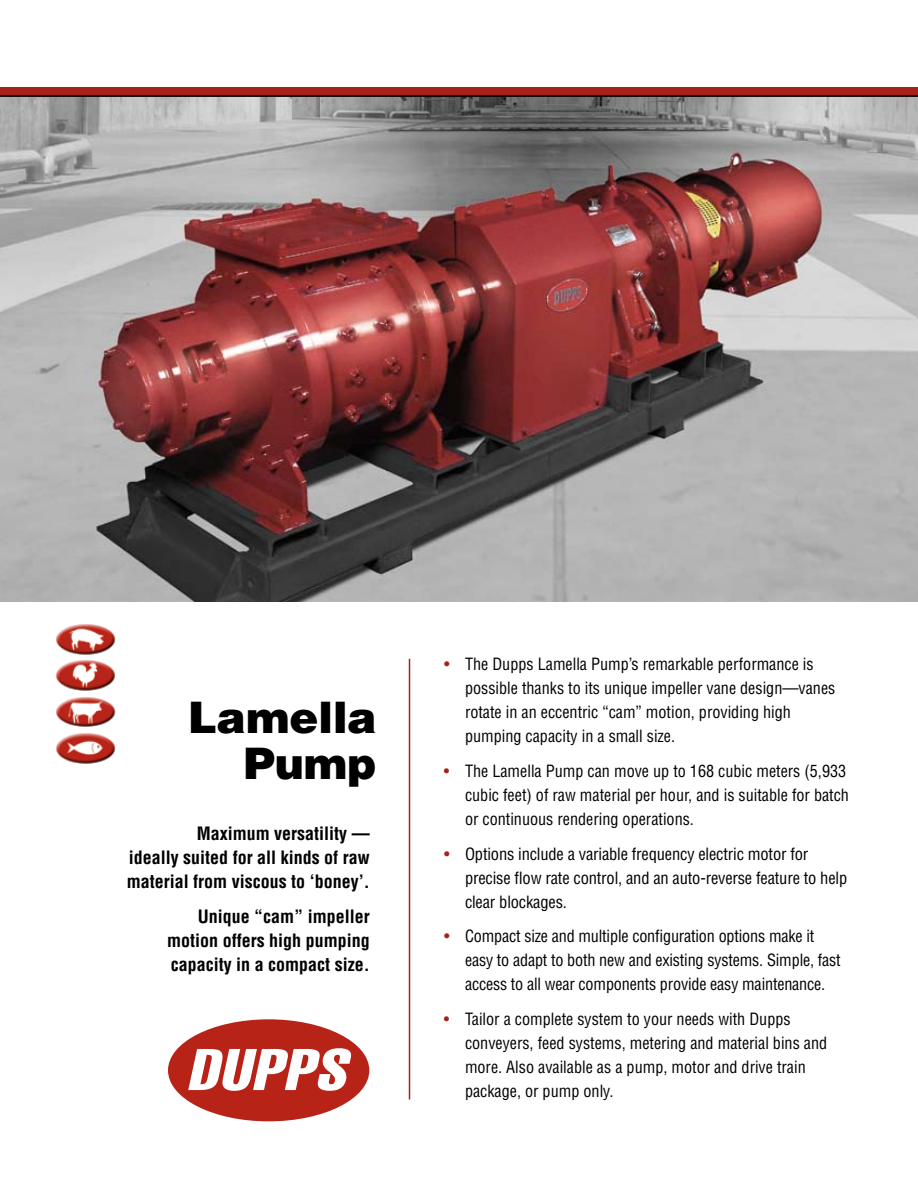
<style>
.page{position:relative;width:918px;height:1188px;background:#fff}
.page>*{position:absolute;margin:0;border:0;box-sizing:border-box;transform-origin:0 0}
.t1{font:900 43.5px/46.5px "Helvetica";color:#000;text-align:right}
.t2{font:700 condensed 18px/24px "Helvetica";color:#000;text-align:justify}
.t3{font:condensed 16.5px/24px "Helvetica";color:#000}
.s1{color:#a72118}
</style>
<div class="page">
<img style="left:0;top:97px;width:918px;height:504px">
<hr style="left:409px;top:659px;width:1px;height:441px;background:#a72118">
<svg style="left:168px;top:1019px;width:201px;height:102px"></svg>
<div style="left:0;top:87px;width:918px;height:8px;background:#a72118"></div>
<hr style="left:0;top:95px;width:918px;height:2px;background:#000">
<img style="left:55px;top:624px;width:61px;height:140px">
<h1 class="t1" style="left:188px;top:693px;width:190px">Lamella<br>Pump</h1>
<p class="t2" style="left:127px;top:822px;width:244px;text-indent:70px">Maximum versatility — ideally suited for all kinds of raw material from viscous to ‘boney’.</p>
<p class="t2" style="left:167px;top:904px;width:204px;text-indent:31px">Unique “cam” impeller motion offers high pumping capacity in a compact size.</p>
<p class="t3" style="left:465px;top:652px;width:372px;text-indent:-21px"><span class="s1">•</span> The Dupps Lamella Pump’s remarkable performance is possible thanks to its unique impeller vane design—vanes rotate in an eccentric “cam” motion, providing high pumping capacity in a small size.</p>
<p class="t3" style="left:465px;top:758px;width:386px;text-indent:-21px"><span class="s1">•</span> The Lamella Pump can move up to 168 cubic meters (5,933 cubic feet) of raw material per hour, and is suitable for batch or continuous rendering operations.</p>
<p class="t3" style="left:465px;top:841px;width:384px;text-indent:-21px"><span class="s1">•</span> Options include a variable frequency electric motor for precise flow rate control, and an auto-reverse feature to help clear blockages.</p>
<p class="t3" style="left:465px;top:924px;width:377px;text-indent:-21px"><span class="s1">•</span> Compact size and multiple configuration options make it easy to adapt to both new and existing systems. Simple, fast access to all wear components provide easy maintenance.</p>
<p class="t3" style="left:465px;top:1007px;width:364px;text-indent:-21px"><span class="s1">•</span> Tailor a complete system to your needs with Dupps conveyers, feed systems, metering and material bins and more. Also available as a pump, motor and drive train package, or pump only.</p>
</div>
